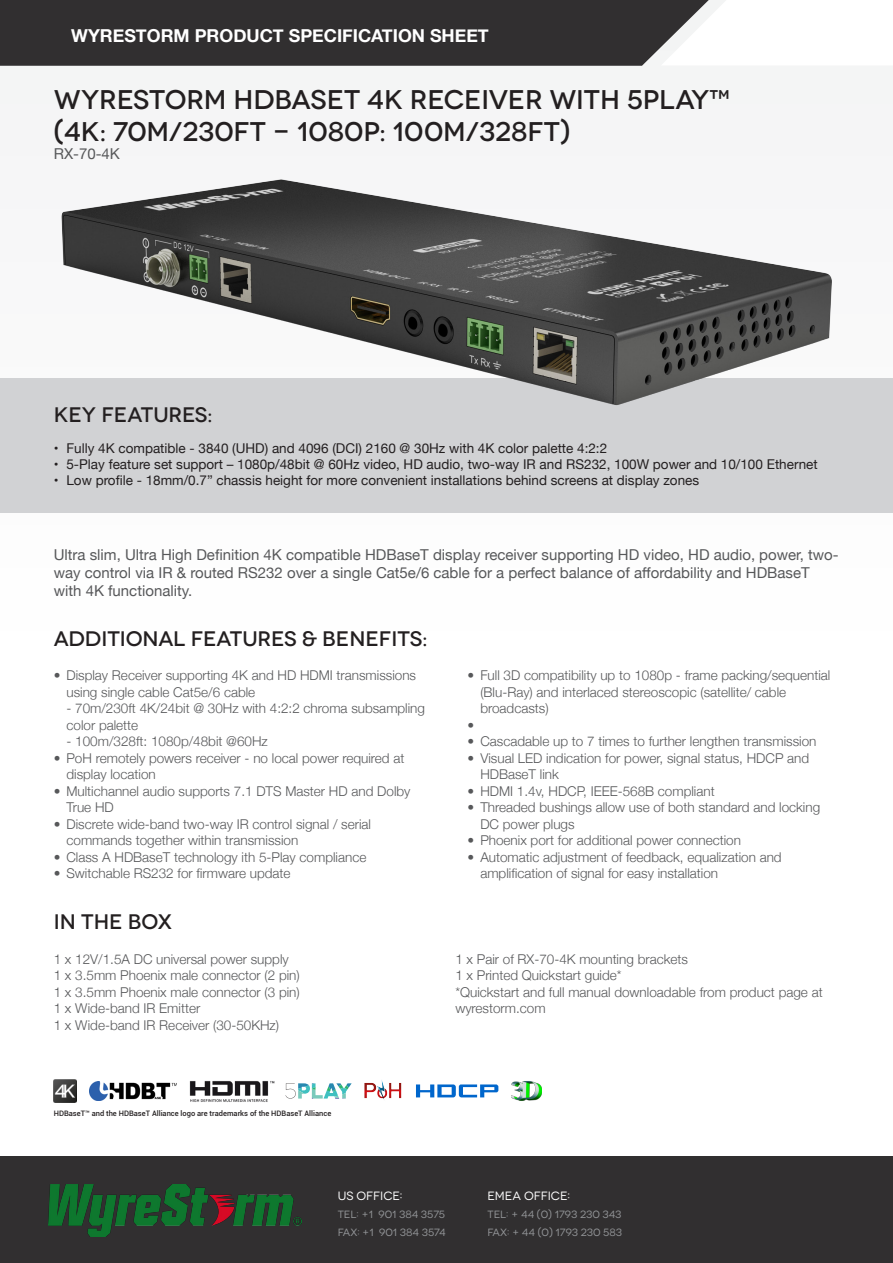
<style>
.page{position:relative;width:893px;height:1263px;background:#fff}
.page>*{position:absolute;margin:0;border:0;box-sizing:border-box;transform-origin:0 0}
.t1{font:500 27px "Novecentowide";color:#231f20}
.t2{font:500 21px "Novecentowide";color:#231f20}
.t3{font:700 17.85px "Helvetica Neue";color:#fff}
.t4{font:15px/18px "Helvetica Neue";color:#57585a}
.t5{font:300 13.5px/16.5px "Helvetica Neue";color:#57585a}
.t6{font:13.5px "Helvetica Neue";color:#231f20}
.t7{font:12px "Novecentowide";color:#fff}
.t8{font:10.5px/18px "Novecentowide";color:#939598}
.t9{font:500 7.5px "Roboto";color:#231f20}
</style>
<div class="page">
<div style="left:0;top:1157px;width:893px;height:106px;background:#312f30"></div>
<img style="left:48px;top:1184px;width:254px;height:52px">
<div style="left:0;top:0;width:661px;height:66px;background:#312f30"></div>
<svg style="left:661px;top:0;width:65px;height:64px"></svg>
<div style="left:0;top:378px;width:893px;height:134px;background:#d1d2d4"></div>
<img style="left:61px;top:179px;width:771px;height:227px">
<img style="left:189px;top:1081px;width:85px;height:21px">
<img style="left:89px;top:1081px;width:87px;height:19px">
<svg style="left:416px;top:1084px;width:82px;height:13px"></svg>
<img style="left:511px;top:1081px;width:31px;height:20px">
<img style="left:54px;top:1080px;width:22px;height:22px">
<img style="left:365px;top:1080px;width:37px;height:19px">
<svg style="left:286px;top:1083px;width:66px;height:16px"></svg>
<p class="t3" style="left:71px;top:22px;width:419px">WYRESTORM PRODUCT SPECIFICATION SHEET</p>
<p class="t1" style="left:54px;top:83px;width:679px">WYRESTORM HDBASET 4K RECEIVER WITH 5PLAY™</p>
<p class="t1" style="left:54px;top:116px;width:518px">(4K: 70M/230FT - 1080P: 100M/328FT)</p>
<p class="t4" style="left:54px;top:146px;width:68px">RX-70-4K</p>
<p class="t2" style="left:54px;top:402px;width:160px">KEY FEATURES:</p>
<p class="t6" style="left:54px;top:438px;width:555px">• Fully 4K compatible - 3840 (UHD) and 4096 (DCI) 2160 @ 30Hz with 4K color palette 4:2:2</p>
<p class="t6" style="left:54px;top:454px;width:765px">• 5-Play feature set support – 1080p/48bit @ 60Hz video, HD audio, two-way IR and RS232, 100W power and 10/100 Ethernet</p>
<p class="t6" style="left:54px;top:471px;width:647px">• Low profile - 18mm/0.7” chassis height for more convenient installations behind screens at display zones</p>
<p class="t4" style="left:54px;top:546px;width:786px">Ultra slim, Ultra High Definition 4K compatible HDBaseT display receiver supporting HD video, HD audio, power, two&shy;way control via IR &amp; routed RS232 over a single Cat5e/6 cable for a perfect balance of affordability and HDBaseT with 4K functionality.</p>
<p class="t2" style="left:54px;top:626px;width:375px">ADDITIONAL FEATURES &amp; BENEFITS:</p>
<p class="t5" style="left:66px;top:666px;width:351px;text-indent:-13px">• Display Receiver supporting 4K and HD HDMI transmissions using single cable Cat5e/6 cable</p>
<p class="t5" style="left:66px;top:699px;width:360px">- 70m/230ft 4K/24bit @ 30Hz with 4:2:2 chroma subsampling color palette</p>
<p class="t5" style="left:66px;top:732px;width:203px">- 100m/328ft: 1080p/48bit @60Hz</p>
<p class="t5" style="left:66px;top:748px;width:339px;text-indent:-13px">• PoH remotely powers receiver - no local power required at display location</p>
<p class="t5" style="left:66px;top:781px;width:345px;text-indent:-13px">• Multichannel audio supports 7.1 DTS Master HD and Dolby<br>True HD</p>
<p class="t5" style="left:66px;top:814px;width:306px;text-indent:-13px">• Discrete wide-band two-way IR control signal / serial commands together within transmission</p>
<p class="t5" style="left:54px;top:847px;width:314px">• Class A HDBaseT technology ith 5-Play compliance</p>
<p class="t5" style="left:54px;top:864px;width:238px">• Switchable RS232 for firmware update</p>
<p class="t2" style="left:54px;top:909px;width:120px">IN THE BOX</p>
<p class="t5" style="left:54px;top:950px;width:237px">1 x 12V/1.5A DC universal power supply</p>
<p class="t5" style="left:54px;top:966px;width:248px">1 x 3.5mm Phoenix male connector (2 pin)</p>
<p class="t5" style="left:54px;top:983px;width:248px">1 x 3.5mm Phoenix male connector (3 pin)</p>
<p class="t5" style="left:54px;top:999px;width:148px">1 x Wide-band IR Emitter</p>
<p class="t5" style="left:54px;top:1016px;width:227px">1 x Wide-band IR Receiver (30-50KHz)</p>
<p class="t5" style="left:480px;top:666px;width:352px;text-indent:-13px">• Full 3D compatibility up to 1080p - frame packing/sequential (Blu-Ray) and interlaced stereoscopic (satellite/ cable broadcasts)</p>
<p class="t5" style="left:468px;top:715px;width:8px">•</p>
<p class="t5" style="left:468px;top:732px;width:350px">• Cascadable up to 7 times to further lengthen transmission</p>
<p class="t5" style="left:480px;top:748px;width:330px;text-indent:-13px">• Visual LED indication for power, signal status, HDCP and<br>HDBaseT link</p>
<p class="t5" style="left:468px;top:781px;width:249px">• HDMI 1.4v, HDCP, IEEE-568B compliant</p>
<p class="t5" style="left:480px;top:798px;width:341px;text-indent:-13px">• Threaded bushings allow use of both standard and locking<br>DC power plugs</p>
<p class="t5" style="left:468px;top:831px;width:275px">• Phoenix port for additional power connection</p>
<p class="t5" style="left:480px;top:847px;width:303px;text-indent:-13px">• Automatic adjustment of feedback, equalization and amplification of signal for easy installation</p>
<p class="t5" style="left:455px;top:950px;width:234px">1 x Pair of RX-70-4K mounting brackets</p>
<p class="t5" style="left:455px;top:966px;width:168px">1 x Printed Quickstart guide*</p>
<p class="t5" style="left:455px;top:983px;width:369px">*Quickstart and full manual downloadable from product page at wyrestorm.com</p>
<p class="t9" style="left:54px;top:1108px;width:279px">HDBaseT™ and the HDBaseT Alliance logo are trademarks of the HDBaseT Alliance</p>
<p class="t7" style="left:338px;top:1189px;width:66px">US OFFICE:</p>
<p class="t8" style="left:338px;top:1205px;width:109px">TEL: +1 901 384 3575<br>FAX: +1 901 384 3574</p>
<p class="t7" style="left:487px;top:1189px;width:84px">EMEA OFFICE:</p>
<p class="t8" style="left:487px;top:1205px;width:135px">TEL: + 44 (0) 1793 230 343</p>
<p class="t8" style="left:487px;top:1223px;width:136px">FAX: + 44 (0) 1793 230 583</p>
</div>
